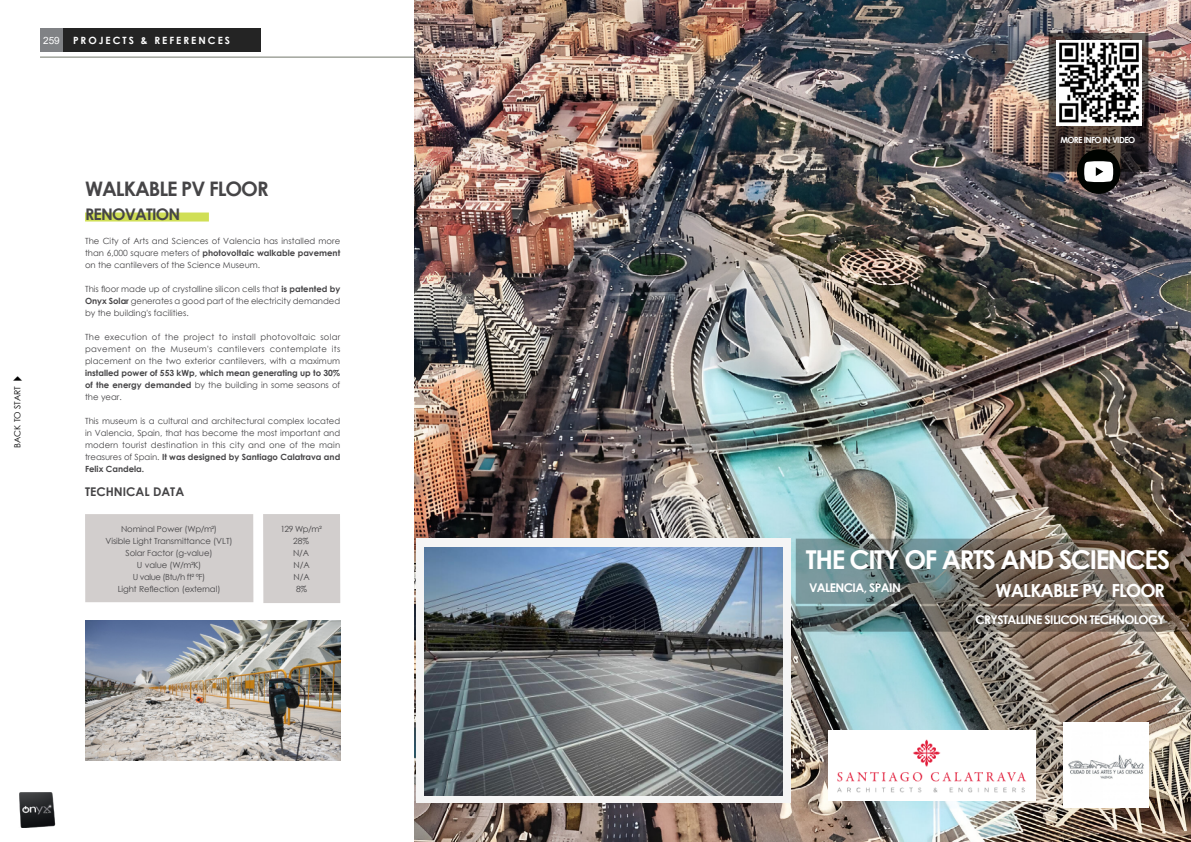
<style>
.page{position:relative;width:1191px;height:842px;background:#fff}
.page>*{position:absolute;margin:0;border:0;box-sizing:border-box;transform-origin:0 0}
.t1{font:700 26px "Century Gothic";letter-spacing:-.055em;color:#fff}
.t2{font:700 20px "Century Gothic";letter-spacing:-.05em;color:#464547}
.t3{font:700 18px "Century Gothic";letter-spacing:-.05em;color:#fff}
.t4{font:700 16px "Century Gothic";letter-spacing:-.05em;color:#464547}
.t5{font:700 12px "Century Gothic";letter-spacing:-.05em;color:#fff}
.t6{font:700 12px "Century Gothic";color:#464547}
.t7{font:700 10px "Century Gothic";letter-spacing:.2em;color:#fff}
.t8{font:10px "Arial";color:#fff}
.t9{font:8.5px/12px "Century Gothic";letter-spacing:.005em;color:#464547;text-align:justify}
.t10{font:700 8.5px/12px "Century Gothic";color:#464547;text-align:justify}
.t11{font:700 8.5px "Century Gothic";letter-spacing:-.075em;color:#fff}
.t12{font:8.5px "Century Gothic";color:#000}
.t13{font:8.4px/12px "Century Gothic";letter-spacing:-.01em;color:#464547;text-align:center}
.s1{font-weight:700}
.s2{font-weight:400}
.s3{font-size:8.5px}
</style>
<div class="page">
<div style="left:40px;top:28px;width:23px;height:23px;background:#808285"></div>
<div style="left:63px;top:28px;width:198px;height:23px;background:#242424"></div>
<hr style="left:40px;top:57px;width:515px;height:1px;background:#73776c">
<img style="left:19px;top:792px;width:37px;height:36px">
<div style="left:85px;top:213px;width:124px;height:9px;background:#d0df56"></div>
<img style="left:414px;top:0;width:777px;height:842px">
<div style="left:1063px;top:723px;width:85px;height:85px;background:#fff"></div>
<img style="left:1068px;top:754px;width:76px;height:25px">
<svg style="left:795px;top:606px;width:396px;height:26px"></svg>
<svg style="left:795px;top:539px;width:396px;height:65px"></svg>
<div style="left:85px;top:514px;width:168px;height:88px;background:#d2cecd"></div>
<div style="left:263px;top:514px;width:77px;height:89px;background:#d2cecd"></div>
<div style="left:416px;top:538px;width:375px;height:265px;background:#f5f5f5"></div>
<img style="left:424px;top:547px;width:359px;height:249px">
<img style="left:85px;top:620px;width:255px;height:140px">
<img style="left:828px;top:730px;width:207px;height:71px">
<svg style="left:1048px;top:33px;width:100px;height:139px"></svg>
<div style="left:1077px;top:149px;width:43px;height:45px;background:#000300;border-radius:50%"></div>
<svg style="left:1084px;top:161px;width:29px;height:21px"></svg>
<img style="left:1056px;top:40px;width:85px;height:85px">
<p class="t8" style="left:43px;top:34px;width:18px">259</p>
<p class="t7" style="left:73px;top:32px;width:158px">PROJECTS &amp; REFERENCES</p>
<p class="t12" style="left:11px;top:448px;width:63px;rotate:-90deg">BACK TO START</p>
<h2 class="t2" style="left:85px;top:174px;width:185px">WALKABLE PV FLOOR</h2>
<h3 class="t4" style="left:85px;top:202px;width:97px">RENOVATION</h3>
<p class="t9" style="left:85px;top:235px;width:257px">The City of Arts and Sciences of Valencia has installed more than 6,000 square meters of <span class="s1">photovoltaic walkable pavement </span>on the cantilevers of the Science Museum.</p>
<p class="t9" style="left:85px;top:283px;width:257px">This floor made up of crystalline silicon cells that <span class="s1">is patented by Onyx Solar</span> generates a good part of the electricity demanded by the building's facilities.</p>
<p class="t9" style="left:85px;top:331px;width:257px">The execution of the project to install photovoltaic solar pavement on the Museum's cantilevers contemplate its placement on the two exterior cantilevers, with a maximum</p>
<p class="t10" style="left:85px;top:367px;width:257px">installed power of 553 kWp, which mean generating up to 30% of the energy demanded <span class="s2">by the building in some seasons of the year.</span></p>
<p class="t9" style="left:85px;top:415px;width:257px">This museum is a cultural and architectural complex located in Valencia, Spain, that has become the most important and modern tourist destination in this city and one of the main treasures of Spain. <span class="s1">It was designed by Santiago Calatrava and Felix Candela.</span></p>
<h3 class="t6" style="left:85px;top:483px;width:101px">TECHNICAL DATA</h3>
<p class="t13" style="left:105px;top:523px;width:129px">Nominal Power (Wp/m²)<br>Visible Light Transmittance (VLT)<br>Solar Factor (g-value)<br>U value (W/m²K)<br>U value (Btu/h ft² ºF)<br>Light Reflection (external)</p>
<p class="t13" style="left:280px;top:523px;width:43px"><span class="s3">129</span> Wp/m²</p>
<p class="t9" style="left:293px;top:535px;width:18px;text-align:center">28%<br>N/A<br>N/A<br>N/A<br>8%</p>
<p class="t11" style="left:1060px;top:134px;width:76px">MORE INFO IN VIDEO</p>
<h1 class="t1" style="left:806px;top:540px;width:366px">THE CITY OF ARTS AND SCIENCES</h1>
<h3 class="t5" style="left:809px;top:579px;width:93px">VALENCIA, SPAIN</h3>
<h3 class="t3" style="left:995px;top:577px;width:171px">WALKABLE PV FLOOR</h3>
<h3 class="t5" style="left:975px;top:611px;width:191px">CRYSTALLINE SILICON TECHNOLOGY</h3>
</div>
